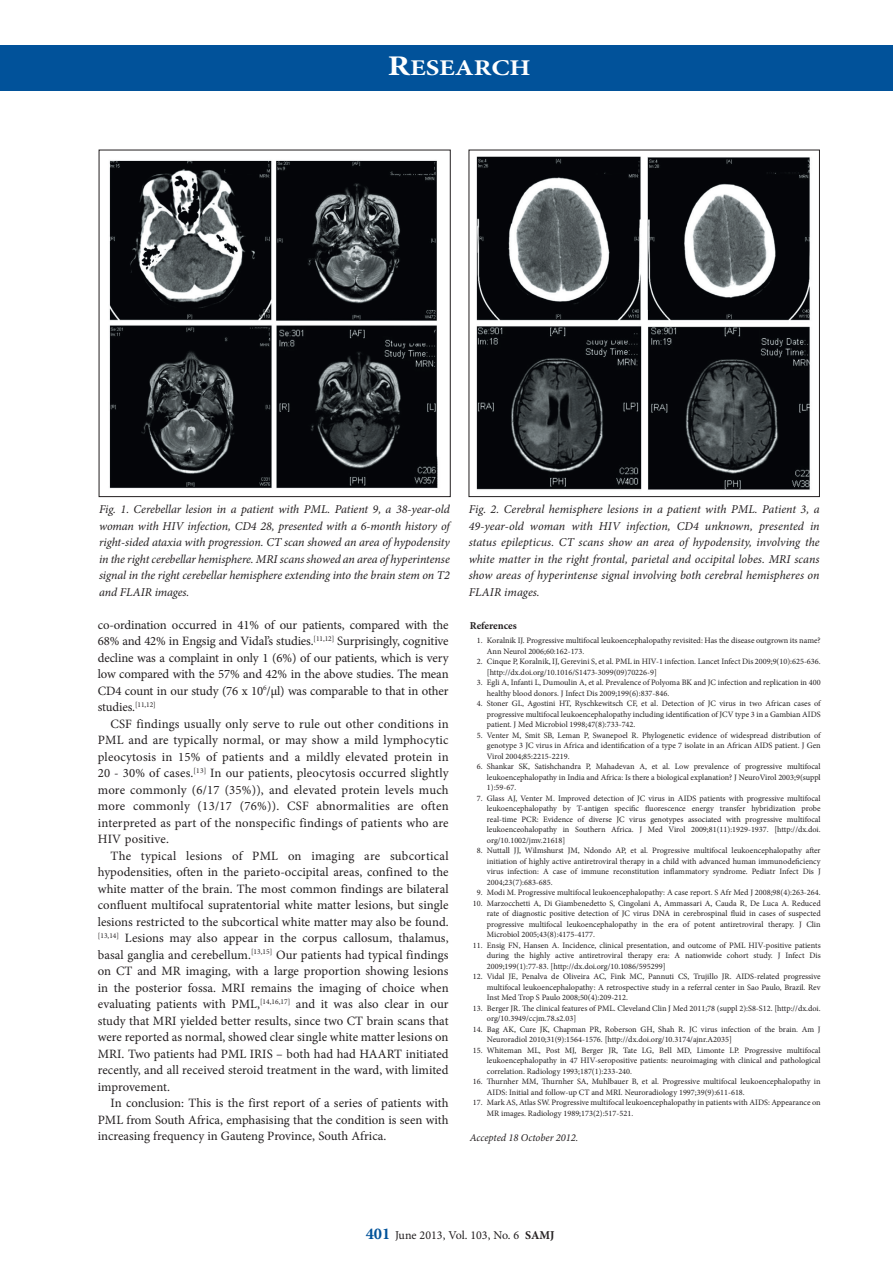
<style>
.page{position:relative;width:893px;height:1263px;background:#fff}
.page>*{position:absolute;margin:0;border:0;box-sizing:border-box;transform-origin:0 0}
.t1{font:700 22.5px "Minion Pro";color:#fff;scale:1.2 1}
.BODY_TEXT_INDENT{font:12.75px/16.5px "Minion Pro";color:#231f20;text-align:justify}
.CAPTIONS{font:italic 12px/16.5px "Minion Pro";color:#231f20;text-align:justify}
.t2{font:12px "Minion Pro";color:#231f20}
.ACCEPTED{font:italic 10.5px "Minion Pro";letter-spacing:-.005em;color:#231f20}
.REFERENCE_HEADING{font:700 10.5px "Minion Pro";letter-spacing:-.005em;color:#231f20}
.t3{font:8.25px/10.5px "Minion Pro";color:#231f20;text-align:justify}
.s1{font-size:28.5px}
.s2{font-weight:700;font-size:16.5px;color:#01529a}
.s3{font-weight:700}
</style>
<div class="page">
<div style="left:0;top:45px;width:893px;height:45px;background:#01529a"></div>
<img style="left:109px;top:160px;width:329px;height:329px">
<img style="left:476px;top:156px;width:334px;height:334px">
<div style="left:469px;top:150px;width:351px;height:347px;border:1px solid #231f20"></div>
<h1 class="t1" style="left:388px;top:52px;width:121px"><span class="s1">R</span>ESEARCH</h1>
<p class="CAPTIONS" style="left:99px;top:501px;width:352px">Fig. 1. Cerebellar lesion in a patient with PML. Patient 9, a 38-year-old woman with HIV infection, CD4 28, presented with a 6-month history of right-sided ataxia with progression. CT scan showed an area of hypodensity in the right cerebellar hemisphere. MRI scans showed an area of hyperintense signal in the right cerebellar hemisphere extending into the brain stem on T2 and FLAIR images.</p>
<p class="CAPTIONS" style="left:469px;top:501px;width:352px">Fig. 2. Cerebral hemisphere lesions in a patient with PML. Patient 3, a 49-year-old woman with HIV infection, CD4 unknown, presented in status epilepticus. CT scans show an area of hypodensity, involving the white matter in the right frontal, parietal and occipital lobes. MRI scans show areas of hyperintense signal involving both cerebral hemispheres on FLAIR images.</p>
<p class="BODY_TEXT_INDENT" style="left:98px;top:616px;width:352px">co-ordination occurred in 41% of our patients, compared with the 68% and 42% in Engsig and Vidal’s studies.<sup>[11,12]</sup> Surprisingly, cognitive decline was a complaint in only 1 (6%) of our patients, which is very low compared with the 57% and 42% in the above studies. The mean CD4 count in our study (76 x 10<sup>6</sup>/μl) was comparable to that in other studies.<sup>[11,12]</sup></p>
<p class="BODY_TEXT_INDENT" style="left:98px;top:715px;width:352px;text-indent:13px">CSF findings usually only serve to rule out other conditions in PML and are typically normal, or may show a mild lymphocytic pleocytosis in 15% of patients and a mildly elevated protein in 20 - 30% of cases.<sup>[13]</sup> In our patients, pleocytosis occurred slightly more commonly (6/17 (35%)), and elevated protein levels much more commonly (13/17 (76%)). CSF abnormalities are often interpreted as part of the nonspecific findings of patients who are HIV positive.</p>
<p class="BODY_TEXT_INDENT" style="left:98px;top:847px;width:352px;text-indent:13px">The typical lesions of PML on imaging are subcortical hypodensities, often in the parieto-occipital areas, confined to the white matter of the brain. The most common findings are bilateral confluent multifocal supratentorial white matter lesions, but single lesions restricted to the subcortical white matter may also be found. <sup>[13,14]</sup> Lesions may also appear in the corpus callosum, thalamus, basal ganglia and cerebellum.<sup>[13,15]</sup> Our patients had typical findings on CT and MR imaging, with a large proportion showing lesions in the posterior fossa. MRI remains the imaging of choice when evaluating patients with PML,<sup>[14,16,17]</sup> and it was also clear in our study that MRI yielded better results, since two CT brain scans that were reported as normal, showed clear single white matter lesions on MRI. Two patients had PML IRIS – both had had HAART initiated recently, and all received steroid treatment in the ward, with limited improvement.</p>
<p class="BODY_TEXT_INDENT" style="left:98px;top:1095px;width:352px;text-indent:13px">In conclusion: This is the first report of a series of patients with PML from South Africa, emphasising that the condition is seen with increasing frequency in Gauteng Province, South Africa.</p>
<h5 class="REFERENCE_HEADING" style="left:470px;top:618px;width:48px">References</h5>
<p class="t3" style="left:487px;top:635px;width:335px;text-indent:-10px">1. Koralnik IJ. Progressive multifocal leukoencephalopathy revisited: Has the disease outgrown its name?<br>Ann Neurol 2006;60:162-173.</p>
<p class="t3" style="left:487px;top:656px;width:335px;text-indent:-10px">2. Cinque P, Koralnik, IJ, Gerevini S, et al. PML in HIV-1 infection. Lancet Infect Dis 2009;9(10):625-636. [http://dx.doi.org/10.1016/S1473-3099(09)70226-9]</p>
<p class="t3" style="left:487px;top:677px;width:335px;text-indent:-10px">3. Egli A, Infanti L, Dumoulin A, et al. Prevalence of Polyoma BK and JC infection and replication in 400 healthy blood donors. J Infect Dis 2009;199(6):837-846.</p>
<p class="t3" style="left:487px;top:698px;width:335px;text-indent:-10px">4. Stoner GL, Agostini HT, Ryschkewitsch CF, et al. Detection of JC virus in two African cases of progressive multifocal leukoencephalopathy including identification of JCV type 3 in a Gambian AIDS patient. J Med Microbiol 1998;47(8):733-742.</p>
<p class="t3" style="left:487px;top:730px;width:335px;text-indent:-10px">5. Venter M, Smit SB, Leman P, Swanepoel R. Phylogenetic evidence of widespread distribution of genotype 3 JC virus in Africa and identification of a type 7 isolate in an African AIDS patient. J Gen Virol 2004;85:2215-2219.</p>
<p class="t3" style="left:487px;top:761px;width:335px;text-indent:-10px">6. Shankar SK, Satishchandra P, Mahadevan A, et al. Low prevalence of progressive multifocal leukoencephalopathy in India and Africa: Is there a biological explanation? J NeuroVirol 2003;9(suppl 1):59-67.</p>
<p class="t3" style="left:487px;top:793px;width:335px;text-indent:-10px">7. Glass AJ, Venter M. Improved detection of JC virus in AIDS patients with progressive multifocal leukoencephalopathy by T-antigen specific fluorescence energy transfer hybridization probe real-time PCR: Evidence of diverse JC virus genotypes associated with progressive multifocal leukoenceohalopathy in Southern Africa. J Med Virol 2009;81(11):1929-1937. [http://dx.doi. org/10.1002/jmv.21618]</p>
<p class="t3" style="left:487px;top:845px;width:335px;text-indent:-10px">8. Nuttall JJ, Wilmshurst JM, Ndondo AP, et al. Progressive multifocal leukoencephalopathy after initiation of highly active antiretroviral therapy in a child with advanced human immunodeficiency virus infection: A case of immune reconstitution inflammatory syndrome. Pediatr Infect Dis J 2004;23(7):683-685.</p>
<p class="t3" style="left:477px;top:887px;width:345px">9. Modi M. Progressive multifocal leukoencephalopathy: A case report. S Afr Med J 2008;98(4):263-264.</p>
<p class="t3" style="left:487px;top:898px;width:335px;text-indent:-14px">10. Marzocchetti A, Di Giambenedetto S, Cingolani A, Ammassari A, Cauda R, De Luca A. Reduced rate of diagnostic positive detection of JC virus DNA in cerebrospinal fluid in cases of suspected progressive multifocal leukoencephalopathy in the era of potent antiretroviral therapy. J Clin Microbiol 2005;43(8):4175-4177.</p>
<p class="t3" style="left:487px;top:940px;width:335px;text-indent:-14px">11. Ensig FN, Hansen A. Incidence, clinical presentation, and outcome of PML HIV-positive patients during the highly active antiretroviral therapy era: A nationwide cohort study. J Infect Dis 2009;199(1):77-83. [http://dx.doi.org/10.1086/595299]</p>
<p class="t3" style="left:487px;top:971px;width:335px;text-indent:-14px">12. Vidal JE, Penalva de Oliveira AC, Fink MC, Pannuti CS, Trujillo JR. AIDS-related progressive multifocal leukoencephalopathy: A retrospective study in a referral center in Sao Paulo, Brazil. Rev Inst Med Trop S Paulo 2008;50(4):209-212.</p>
<p class="t3" style="left:487px;top:1003px;width:335px;text-indent:-14px">13. Berger JR. The clinical features of PML. Cleveland Clin J Med 2011;78 (suppl 2):S8-S12. [http://dx.doi. org/10.3949/ccjm.78.s2.03]</p>
<p class="t3" style="left:487px;top:1024px;width:335px;text-indent:-14px">14. Bag AK, Cure JK, Chapman PR, Roberson GH, Shah R. JC virus infection of the brain. Am J<br>Neuroradiol 2010;31(9):1564-1576. [http://dx.doi.org/10.3174/ajnr.A2035]</p>
<p class="t3" style="left:487px;top:1045px;width:335px;text-indent:-14px">15. Whiteman ML, Post MJ, Berger JR, Tate LG, Bell MD, Limonte LP. Progressive multifocal leukoencephalopathy in 47 HIV-seropositive patients: neuroimaging with clinical and pathological correlation. Radiology 1993;187(1):233-240.</p>
<p class="t3" style="left:487px;top:1076px;width:335px;text-indent:-14px">16. Thurnher MM, Thurnher SA, Muhlbauer B, et al. Progressive multifocal leukoencephalopathy in<br>AIDS: Initial and follow-up CT and MRI. Neuroradiology 1997;39(9):611-618.</p>
<p class="t3" style="left:487px;top:1097px;width:335px;text-indent:-14px">17. Mark AS, Atlas SW. Progressive multifocal leukoencephalopathy in patients with AIDS: Appearance on<br>MR images. Radiology 1989;173(2):517-521.</p>
<p class="ACCEPTED" style="left:470px;top:1130px;width:110px">Accepted 18 October 2012.</p>
<h3 class="t2" style="left:366px;top:1227px;width:190px"><span class="s2">401</span> June 2013, Vol. 103, No. 6 <span class="s3">SAMJ</span></h3>
</div>
